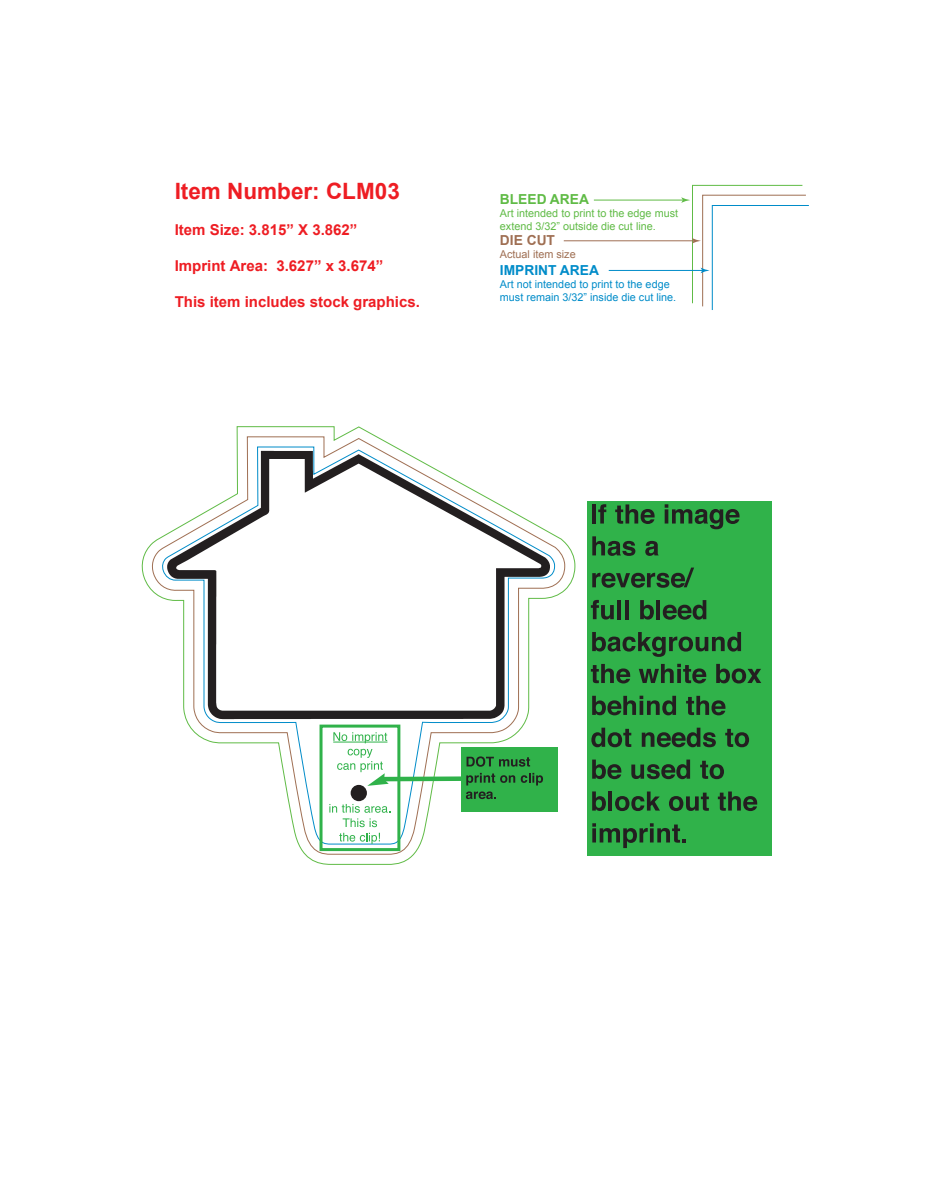
<style>
.page{position:relative;width:932px;height:1202px;background:#fff}
.page>*{position:absolute;margin:0;border:0;box-sizing:border-box;transform-origin:0 0}
.t1{font:700 22.5px "Arial";color:#ee1d23}
.t2{font:700 15px "Arial";color:#ee1d23}
.t3{font:700 13.8px "Arial";color:#008cc9}
.t4{font:700 13.8px "Arial";color:#60bb46}
.t5{font:700 13.8px "Arial";color:#9f6f53}
.t6{font:10.8px/13px "Arial";color:#008cc9}
.t7{font:10.8px/13px "Arial";color:#60bb46}
.t8{font:10.8px "Arial";color:#9f6f53}
</style>
<div class="page">
<hr style="left:593px;top:199px;width:90px;height:1px;background:#60bb46">
<hr style="left:608px;top:270px;width:95px;height:1px;background:#008cc9">
<hr style="left:563px;top:240px;width:131px;height:1px;background:#9f6f53">
<svg style="left:681px;top:185px;width:128px;height:125px"></svg>
<svg style="left:151px;top:436px;width:414px;height:419px"></svg>
<svg style="left:162px;top:446px;width:393px;height:398px"></svg>
<div style="left:350px;top:784px;width:17px;height:17px;background:#231f20;border-radius:50%"></div>
<svg style="left:167px;top:451px;width:383px;height:268px"></svg>
<div style="left:461px;top:747px;width:96px;height:64px;background:#30b24a"></div>
<svg style="left:466px;top:756px;width:64px;height:10px"></svg>
<svg style="left:466px;top:772px;width:77px;height:13px"></svg>
<svg style="left:466px;top:791px;width:30px;height:8px"></svg>
<div style="left:384px;top:776px;width:78px;height:5px;background:#30b24a"></div>
<div style="left:587px;top:501px;width:184px;height:354px;background:#30b24a"></div>
<hr style="left:592px;top:504px;width:4px;height:19px;background:#231f20">
<svg style="left:598px;top:504px;width:8px;height:19px"></svg>
<svg style="left:615px;top:504px;width:39px;height:20px"></svg>
<svg style="left:664px;top:504px;width:75px;height:25px"></svg>
<svg style="left:592px;top:536px;width:43px;height:20px"></svg>
<svg style="left:645px;top:541px;width:13px;height:15px"></svg>
<svg style="left:592px;top:567px;width:102px;height:21px"></svg>
<svg style="left:590px;top:600px;width:23px;height:19px"></svg>
<hr style="left:617px;top:600px;width:4px;height:19px;background:#231f20">
<svg style="left:625px;top:600px;width:3px;height:19px"></svg>
<svg style="left:640px;top:600px;width:13px;height:19px"></svg>
<hr style="left:656px;top:600px;width:4px;height:19px;background:#231f20">
<svg style="left:662px;top:600px;width:44px;height:19px"></svg>
<svg style="left:592px;top:632px;width:149px;height:25px"></svg>
<svg style="left:590px;top:664px;width:40px;height:19px"></svg>
<svg style="left:638px;top:663px;width:68px;height:20px"></svg>
<svg style="left:716px;top:664px;width:45px;height:19px"></svg>
<svg style="left:592px;top:695px;width:84px;height:20px"></svg>
<svg style="left:686px;top:695px;width:39px;height:20px"></svg>
<svg style="left:591px;top:727px;width:40px;height:20px"></svg>
<svg style="left:641px;top:727px;width:74px;height:20px"></svg>
<svg style="left:725px;top:728px;width:24px;height:19px"></svg>
<svg style="left:592px;top:759px;width:29px;height:20px"></svg>
<svg style="left:631px;top:759px;width:59px;height:20px"></svg>
<svg style="left:700px;top:760px;width:24px;height:19px"></svg>
<svg style="left:592px;top:791px;width:14px;height:20px"></svg>
<hr style="left:608px;top:791px;width:4px;height:19px;background:#231f20">
<svg style="left:615px;top:791px;width:45px;height:20px"></svg>
<svg style="left:669px;top:792px;width:39px;height:19px"></svg>
<svg style="left:717px;top:791px;width:40px;height:20px"></svg>
<svg style="left:592px;top:823px;width:94px;height:25px"></svg>
<svg style="left:333px;top:732px;width:55px;height:53px"></svg>
<svg style="left:329px;top:804px;width:61px;height:8px"></svg>
<svg style="left:339px;top:818px;width:41px;height:25px"></svg>
<hr style="left:333px;top:741px;width:54px;height:1px;background:#30b24a">
<div style="left:319px;top:724px;width:81px;height:127px;border:3px solid #30b24a"></div>
<h1 class="t1" style="left:175px;top:176px;width:227px">Item Number: CLM03</h1>
<p class="t2" style="left:175px;top:220px;width:184px">Item Size: 3.815” X 3.862”</p>
<p class="t2" style="left:175px;top:256px;width:210px">Imprint Area: 3.627” x 3.674”</p>
<p class="t2" style="left:175px;top:292px;width:247px">This item includes stock graphics.</p>
<p class="t4" style="left:500px;top:190px;width:91px">BLEED AREA</p>
<p class="t7" style="left:500px;top:207px;width:180px">Art intended to print to the edge must extend 3/32” outside die cut line.</p>
<p class="t5" style="left:500px;top:231px;width:57px">DIE CUT</p>
<p class="t8" style="left:500px;top:247px;width:77px">Actual item size</p>
<p class="t3" style="left:500px;top:261px;width:100px">IMPRINT AREA</p>
<p class="t6" style="left:500px;top:278px;width:178px">Art not intended to print to the edge must remain 3/32” inside die cut line.</p>
</div>
